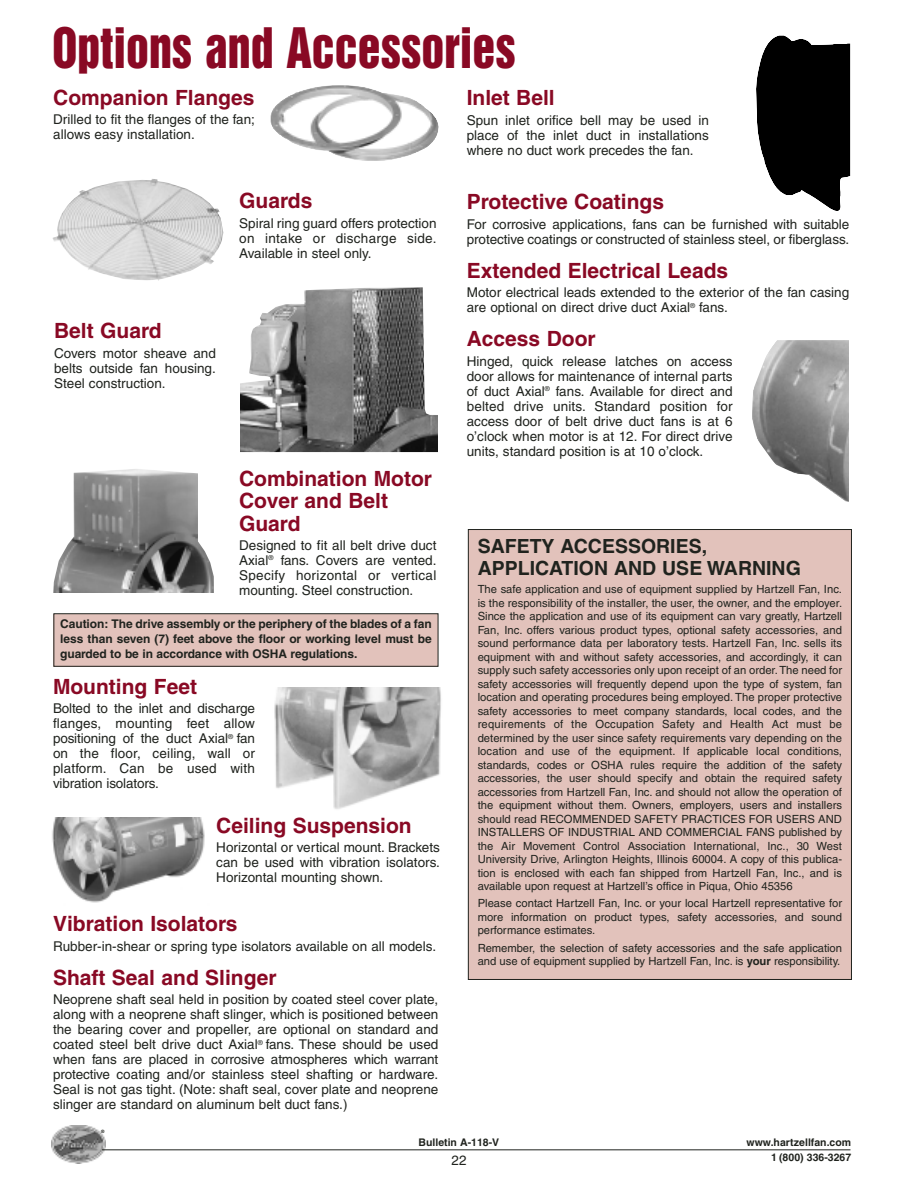
<style>
.page{position:relative;width:918px;height:1188px;background:#fff}
.page>*{position:absolute;margin:0;border:0;box-sizing:border-box;transform-origin:0 0}
.t1{font:51px "Helvetica Inserat";color:#890924;scale:.9 1}
.t2{font:700 21px/22.5px "Helvetica";color:#890924}
.t3{font:700 19.5px/22.5px "Helvetica";color:#20231e}
.t4{font:13.5px/15px "Helvetica";color:#20231e;text-align:justify}
.t5{font:700 12px/15px "Helvetica";letter-spacing:-.01em;color:#20231e;text-align:justify}
.t6{font:11.25px/13.5px "Helvetica";letter-spacing:-.005em;color:#20231e;text-align:justify}
.t7{font:700 10.5px/15.3px "Helvetica";color:#20231e;text-align:right}
.t8{font:700 4.5px "Helvetica";color:#20231e}
.s1{font-weight:700}
</style>
<div class="page">
<img style="left:52px;top:1125px;width:54px;height:38px">
<hr style="left:102px;top:1149px;width:748px;height:1px;background:#20231e">
<div style="left:468px;top:530px;width:383px;height:449px;background:#e2c2bb"></div>
<img style="left:241px;top:287px;width:197px;height:165px">
<img style="left:270px;top:85px;width:169px;height:76px">
<img style="left:756px;top:35px;width:94px;height:176px">
<img style="left:53px;top:469px;width:161px;height:123px">
<img style="left:52px;top:818px;width:153px;height:85px">
<img style="left:274px;top:687px;width:167px;height:122px">
<div style="left:54px;top:614px;width:384px;height:52px;background:#e2c2bb"></div>
<div style="left:53px;top:613px;width:385px;height:54px;border:1px solid #20231e"></div>
<img style="left:52px;top:179px;width:171px;height:102px">
<img style="left:752px;top:340px;width:97px;height:162px">
<h1 class="t1" style="left:52px;top:27px;width:517px">Options and Accessories</h1>
<h2 class="t2" style="left:53px;top:88px;width:203px">Companion Flanges</h2>
<p class="t4" style="left:53px;top:113px;width:203px">Drilled to fit the flanges of the fan; allows easy installation.</p>
<h2 class="t2" style="left:467px;top:89px;width:90px">Inlet Bell</h2>
<p class="t4" style="left:467px;top:114px;width:244px">Spun inlet orifice bell may be used in place of the inlet duct in installations where no duct work precedes the fan.</p>
<h2 class="t2" style="left:239px;top:192px;width:75px">Guards</h2>
<p class="t4" style="left:239px;top:217px;width:199px">Spiral ring guard offers protection on intake or discharge side.<br>Available in steel only.</p>
<h2 class="t2" style="left:54px;top:322px;width:109px">Belt Guard</h2>
<p class="t4" style="left:54px;top:347px;width:163px">Covers motor sheave and belts outside fan housing.<br>Steel construction.</p>
<h2 class="t2" style="left:239px;top:469px;width:195px">Combination Motor<br>Cover and Belt<br>Guard</h2>
<p class="t4" style="left:239px;top:539px;width:199px">Designed to fit all belt drive duct Axial<sup>®</sup> fans. Covers are vented.<br>Specify horizontal or vertical mounting. Steel construction.</p>
<p class="t5" style="left:60px;top:618px;width:373px">Caution: The drive assembly or the periphery of the blades of a fan less than seven (7) feet above the floor or working level must be guarded to be in accordance with OSHA regulations.</p>
<h2 class="t2" style="left:53px;top:678px;width:146px">Mounting Feet</h2>
<p class="t4" style="left:53px;top:703px;width:203px">Bolted to the inlet and discharge flanges, mounting feet allow positioning of the duct Axial<sup>®</sup> fan on the floor, ceiling, wall or platform. Can be used with vibration isolators.</p>
<h2 class="t2" style="left:216px;top:816px;width:197px">Ceiling Suspension</h2>
<p class="t4" style="left:216px;top:841px;width:225px">Horizontal or vertical mount. Brackets can be used with vibration isolators.<br>Horizontal mounting shown.</p>
<h2 class="t2" style="left:53px;top:915px;width:186px">Vibration Isolators</h2>
<p class="t4" style="left:53px;top:940px;width:385px">Rubber-in-shear or spring type isolators available on all models.</p>
<h2 class="t2" style="left:53px;top:969px;width:225px">Shaft Seal and Slinger</h2>
<p class="t4" style="left:53px;top:994px;width:387px">Neoprene shaft seal held in position by coated steel cover plate, along with a neoprene shaft slinger, which is positioned between the bearing cover and propeller, are optional on standard and coated steel belt drive duct Axial<sup>®</sup> fans. These should be used when fans are placed in corrosive atmospheres which warrant protective coating and/or stainless steel shafting or hardware.<br>Seal is not gas tight. (Note: shaft seal, cover plate and neoprene slinger are standard on aluminum belt duct fans.)</p>
<p class="t8" style="left:101px;top:1130px;width:5px">®</p>
<h2 class="t2" style="left:467px;top:193px;width:199px">Protective Coatings</h2>
<p class="t4" style="left:467px;top:218px;width:384px">For corrosive applications, fans can be furnished with suitable protective coatings or constructed of stainless steel, or fiberglass.</p>
<h2 class="t2" style="left:467px;top:262px;width:263px">Extended Electrical Leads</h2>
<p class="t4" style="left:467px;top:287px;width:384px">Motor electrical leads extended to the exterior of the fan casing are optional on direct drive duct Axial<sup>®</sup> fans.</p>
<h2 class="t2" style="left:467px;top:330px;width:130px">Access Door</h2>
<p class="t4" style="left:467px;top:355px;width:267px">Hinged, quick release latches on access door allows for maintenance of internal parts of duct Axial<sup>®</sup> fans. Available for direct and belted drive units. Standard position for access door of belt drive duct fans is at 6 o’clock when motor is at 12. For direct drive units, standard position is at 10 o’clock.</p>
<h3 class="t3" style="left:478px;top:537px;width:325px">SAFETY ACCESSORIES,<br>APPLICATION AND USE WARNING</h3>
<p class="t6" style="left:478px;top:584px;width:366px">The safe application and use of equipment supplied by Hartzell Fan, Inc. is the responsibility of the installer, the user, the owner, and the employer.<br>Since the application and use of its equipment can vary greatly, Hartzell Fan, Inc. offers various product types, optional safety accessories, and sound performance data per laboratory tests. Hartzell Fan, Inc. sells its equipment with and without safety accessories, and accordingly, it can supply such safety accessories only upon receipt of an order.The need for safety accessories will frequently depend upon the type of system, fan location and operating procedures being employed. The proper protective safety accessories to meet company standards, local codes, and the requirements of the Occupation Safety and Health Act must be determined by the user since safety requirements vary depending on the location and use of the equipment. If applicable local conditions, standards, codes or OSHA rules require the addition of the safety accessories, the user should specify and obtain the required safety accessories from Hartzell Fan, Inc. and should not allow the operation of the equipment without them. Owners, employers, users and installers should read RECOMMENDED SAFETY PRACTICES FOR USERS AND INSTALLERS OF INDUSTRIAL AND COMMERCIAL FANS published by the Air Movement Control Association International, Inc., 30 West University Drive, Arlington Heights, Illinois 60004. A copy of this publica&shy;tion is enclosed with each fan shipped from Hartzell Fan, Inc., and is available upon request at Hartzell’s office in Piqua, Ohio 45356</p>
<p class="t6" style="left:478px;top:898px;width:366px">Please contact Hartzell Fan, Inc. or your local Hartzell representative for more information on product types, safety accessories, and sound performance estimates.</p>
<p class="t6" style="left:478px;top:942px;width:366px">Remember, the selection of safety accessories and the safe application and use of equipment supplied by Hartzell Fan, Inc. is <span class="s1">your</span> responsibility.</p>
<p class="t7" style="left:419px;top:1136px;width:82px">Bulletin A-118-V</p>
<p class="t7" style="left:747px;top:1135px;width:106px">www.hartzellfan.com<br>1 (800) 336-3267</p>
<p class="t4" style="left:452px;top:1154px;width:17px">22</p>
</div>
